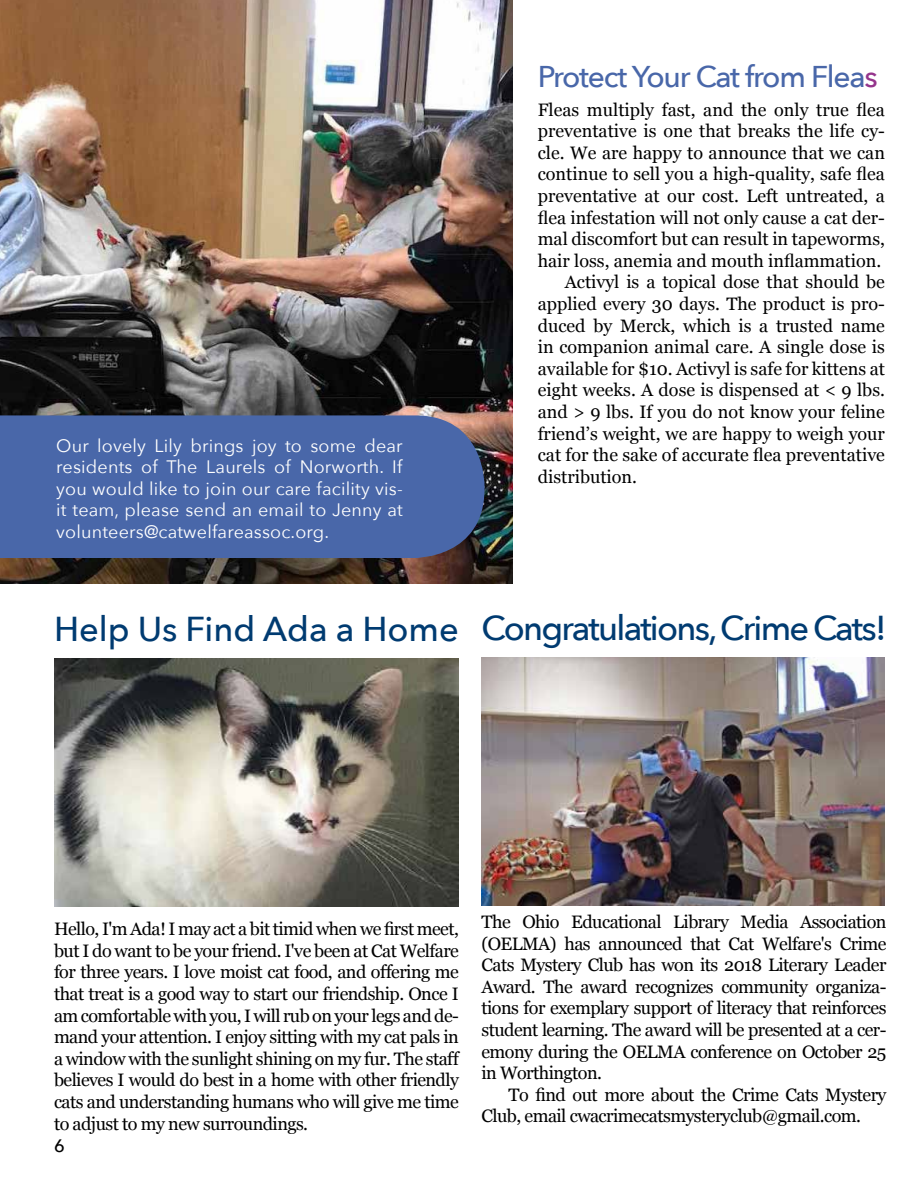
<style>
.page{position:relative;width:918px;height:1188px;background:#fff}
.page>*{position:absolute;margin:0;border:0;box-sizing:border-box;transform-origin:0 0}
.t1{font:500 34.5px "Avenir Next";letter-spacing:-.05em;color:#003b71}
.t2{font:500 34.5px "Avenir Next";color:#003b71}
.t3{font:500 30px "Avenir Next";letter-spacing:-.04em;color:#4967a9}
.t4{font:18px/21.6px "Georgia";color:#000;text-align:justify}
.t5{font:18px/21.6px "Avenir Next";letter-spacing:.01em;color:#fff;text-align:justify}
.t6{font:18px/21.6px "Georgia";letter-spacing:-.03em;color:#000}
.t7{font:500 18px "Avenir Next";color:#000}
.s1{color:#95358c}
</style>
<div class="page">
<img style="left:0;top:0;width:513px;height:583px">
<div style="left:0;top:415px;width:484px;height:143px;background:#4967a9"></div>
<img style="left:54px;top:659px;width:405px;height:248px">
<img style="left:482px;top:657px;width:403px;height:248px">
<p class="t5" style="left:56px;top:434px;width:348px">Our lovely Lily brings joy to some dear residents of The Laurels of Norworth. If you would like to join our care facility vis&shy;it team, please send an email to Jenny at volunteers@catwelfareassoc.org.</p>
<h2 class="t3" style="left:538px;top:51px;width:341px">Protect Your Cat from Flea<span class="s1">s</span></h2>
<p class="t4" style="left:538px;top:98px;width:349px">Fleas multiply fast, and the only true flea</p>
<p class="t4" style="left:538px;top:119px;width:349px">preventative is one that breaks the life cy-</p>
<p class="t4" style="left:538px;top:141px;width:349px">cle. We are happy to announce that we can</p>
<p class="t4" style="left:538px;top:163px;width:349px">continue to sell you a high-quality, safe flea</p>
<p class="t4" style="left:538px;top:184px;width:349px">preventative at our cost. Left untreated, a</p>
<p class="t4" style="left:538px;top:206px;width:349px">flea infestation will not only cause a cat der-</p>
<p class="t4" style="left:538px;top:227px;width:349px">mal discomfort but can result in tapeworms,</p>
<p class="t4" style="left:538px;top:249px;width:345px">hair loss, anemia and mouth inflammation.</p>
<p class="t4" style="left:565px;top:271px;width:322px">Activyl is a topical dose that should be</p>
<p class="t4" style="left:538px;top:292px;width:349px">applied every 30 days. The product is pro-</p>
<p class="t4" style="left:538px;top:314px;width:349px">duced by Merck, which is a trusted name</p>
<p class="t4" style="left:538px;top:335px;width:349px">in companion animal care. A single dose is</p>
<p class="t4" style="left:538px;top:357px;width:349px">available for $10. Activyl is safe for kittens at</p>
<p class="t4" style="left:538px;top:379px;width:349px">eight weeks. A dose is dispensed at &lt; 9 lbs.</p>
<p class="t4" style="left:538px;top:400px;width:349px">and &gt; 9 lbs. If you do not know your feline</p>
<p class="t4" style="left:538px;top:422px;width:349px">friend’s weight, we are happy to weigh your</p>
<p class="t4" style="left:538px;top:443px;width:349px">cat for the sake of accurate flea preventative</p>
<p class="t4" style="left:538px;top:465px;width:101px">distribution.</p>
<h1 class="t2" style="left:54px;top:600px;width:406px">Help Us Find Ada a Home</h1>
<h1 class="t1" style="left:482px;top:599px;width:407px">Congratulations, Crime Cats!</h1>
<p class="t4" style="left:54px;top:917px;width:408px">Hello, I'm Ada! I may act a bit timid when we first meet, but I do want to be your friend. I've been at Cat Welfare for three years. I love moist cat food, and offering me that treat is a good way to start our friendship. Once I am comfortable with you, I will rub on your legs and de&shy;mand your attention. I enjoy sitting with my cat pals in a window with the sunlight shining on my fur. The staff believes I would do best in a home with other friendly cats and understanding humans who will give me time to adjust to my new surroundings.</p>
<p class="t7" style="left:54px;top:1130px;width:12px">6</p>
<p class="t4" style="left:482px;top:910px;width:406px">The Ohio Educational Library Media Association (OELMA) has announced that Cat Welfare's Crime Cats Mystery Club has won its 2018 Literary Leader Award. The award recognizes community organiza&shy;tions for exemplary support of literacy that reinforces student learning. The award will be presented at a cer&shy;emony during the OELMA conference on October 25 in Worthington.</p>
<p class="t6" style="left:482px;top:1083px;width:406px;text-indent:27px">To find out more about the Crime Cats Mystery<br>Club, email cwacrimecatsmysteryclub@gmail.com.</p>
</div>
